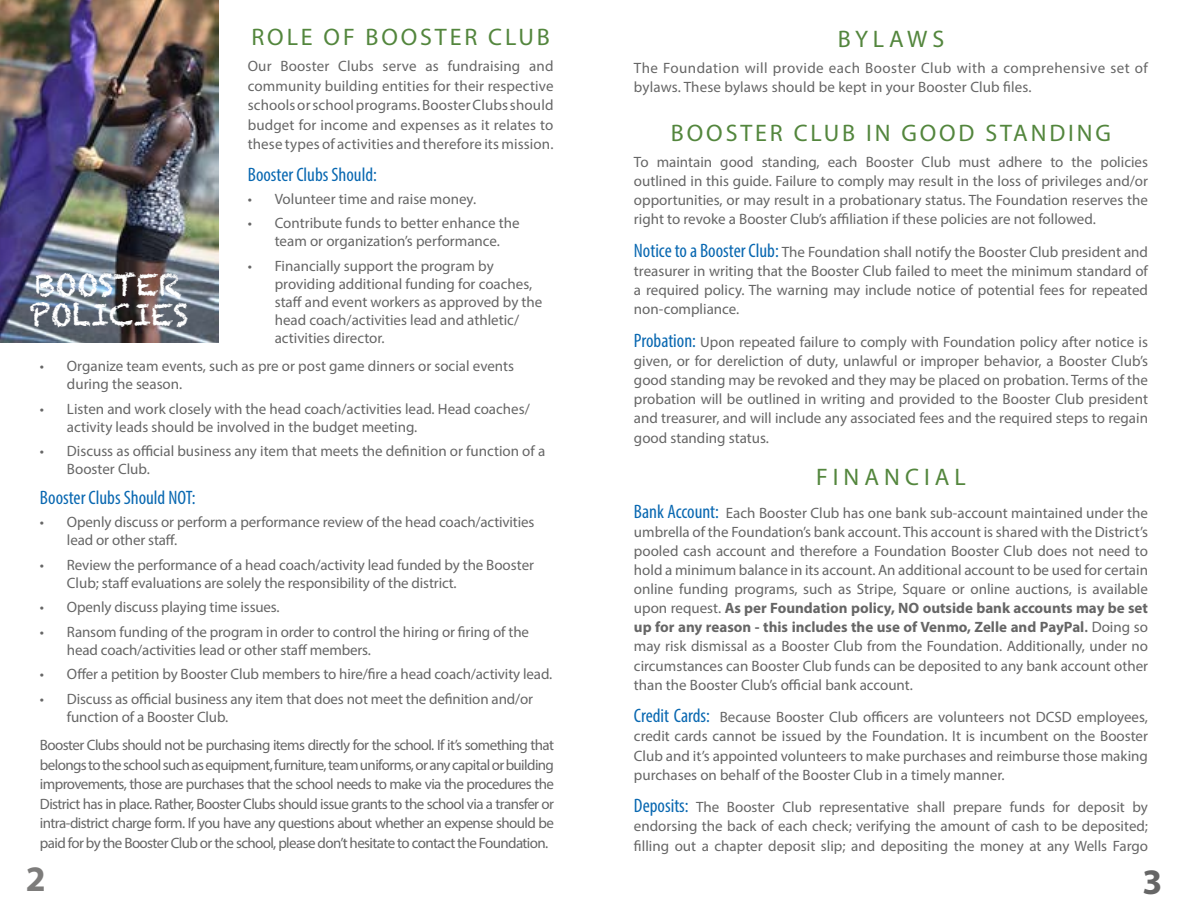
<style>
.page{position:relative;width:1188px;height:918px;background:#fff}
.page>*{position:absolute;margin:0;border:0;box-sizing:border-box;transform-origin:0 0}
.t1{font:700 36px "Myriad Pro";color:#7d7c7b}
.t2{font:700 36px "Myriad Pro";color:#666}
.t3{font:30px/30px "Chalkduster";color:#fff}
.t4{font:24px "Myriad Pro";letter-spacing:.12em;color:#53863d}
.t5{font:24px "Myriad Pro";letter-spacing:.21em;color:#53863d}
.t6{font:condensed 19.5px "Myriad Pro";color:#0968b1}
.t7{font:15px/19.2px "Myriad Pro";color:#666;text-align:justify}
.t8{font:15px/19.5px "Myriad Pro";letter-spacing:.025em;color:#666}
.s1{font-stretch:condensed;font-size:19.5px;color:#0968b1}
.s2{font-weight:700}
.s3{font-weight:600}
</style>
<div class="page">
<img style="left:0;top:0;width:218px;height:342px">
<h2 class="t3" style="left:29px;top:270px;width:161px">BOOSTER<br>POLICIES</h2>
<h3 class="t4" style="left:251px;top:22px;width:300px">ROLE OF BOOSTER CLUB</h3>
<p class="t7" style="left:248px;top:56px;width:307px">Our Booster Clubs serve as fundraising and community building entities for their respective schools or school programs. Booster Clubs should budget for income and expenses as it relates to these types of activities and therefore its mission.</p>
<h3 class="t6" style="left:248px;top:163px;width:131px">Booster Clubs Should:</h3>
<p class="t7" style="left:248px;top:189px;width:230px">• Volunteer time and raise money.</p>
<p class="t7" style="left:248px;top:214px;width:274px;line-height:18px;text-align:center">• Contribute funds to better enhance the team or organization’s performance.</p>
<p class="t7" style="left:275px;top:256px;width:269px;line-height:18px;text-align:left;text-indent:-27px">• Financially support the program by providing additional funding for coaches, staff and event workers as approved by the head coach/activities lead and athletic/ activities director.</p>
<p class="t7" style="left:67px;top:357px;width:449px;line-height:18px;text-indent:-27px">• Organize team events, such as pre or post game dinners or social events during the season.</p>
<p class="t7" style="left:67px;top:400px;width:464px;line-height:18px;text-indent:-27px">• Listen and work closely with the head coach/activities lead. Head coaches/ activity leads should be involved in the budget meeting.</p>
<p class="t7" style="left:67px;top:442px;width:480px;line-height:18px;text-indent:-27px">• Discuss as official business any item that meets the definition or function of a<br>Booster Club.</p>
<h3 class="t6" style="left:40px;top:486px;width:157px">Booster Clubs Should NOT:</h3>
<p class="t7" style="left:67px;top:513px;width:469px;line-height:18px;text-indent:-27px">• Openly discuss or perform a performance review of the head coach/activities lead or other staff.</p>
<p class="t7" style="left:67px;top:555px;width:469px;line-height:18px;text-indent:-27px">• Review the performance of a head coach/activity lead funded by the Booster<br>Club; staff evaluations are solely the responsibility of the district.</p>
<p class="t7" style="left:40px;top:597px;width:241px">• Openly discuss playing time issues.</p>
<p class="t7" style="left:67px;top:622px;width:464px;line-height:18px;text-indent:-27px">• Ransom funding of the program in order to control the hiring or firing of the head coach/activities lead or other staff members.</p>
<p class="t7" style="left:40px;top:664px;width:514px">• Offer a petition by Booster Club members to hire/fire a head coach/activity lead.</p>
<p class="t7" style="left:67px;top:689px;width:468px;line-height:18px;text-indent:-27px">• Discuss as official business any item that does not meet the definition and/or function of a Booster Club.</p>
<p class="t7" style="left:40px;top:735px;width:516px">Booster Clubs should not be purchasing items directly for the school. If it’s something that belongs to the school such as equipment, furniture, team uniforms, or any capital or building improvements, those are purchases that the school needs to make via the procedures the District has in place. Rather, Booster Clubs should issue grants to the school via a transfer or intra-district charge form. If you have any questions about whether an expense should be paid for by the Booster Club or the school, please don’t hesitate to contact the Foundation.</p>
<h1 class="t1" style="left:26px;top:856px;width:21px">2</h1>
<h3 class="t4" style="left:838px;top:24px;width:108px">BYLAWS</h3>
<p class="t8" style="left:634px;top:58px;width:516px">The Foundation will provide each Booster Club with a comprehensive set of bylaws. These bylaws should be kept in your Booster Club files.</p>
<h3 class="t4" style="left:671px;top:118px;width:442px">BOOSTER CLUB IN GOOD STANDING</h3>
<p class="t7" style="left:634px;top:152px;width:516px">To maintain good standing, each Booster Club must adhere to the policies outlined in this guide. Failure to comply may result in the loss of privileges and/or opportunities, or may result in a probationary status. The Foundation reserves the right to revoke a Booster Club’s affiliation if these policies are not followed.</p>
<p class="t7" style="left:634px;top:242px;width:516px"><span class="s1">Notice to a Booster Club:</span> The Foundation shall notify the Booster Club president and treasurer in writing that the Booster Club failed to meet the minimum standard of a required policy. The warning may include notice of potential fees for repeated non-compliance.</p>
<p class="t7" style="left:634px;top:332px;width:516px"><span class="s1">Probation:</span> Upon repeated failure to comply with Foundation policy after notice is given, or for dereliction of duty, unlawful or improper behavior, a Booster Club’s good standing may be revoked and they may be placed on probation. Terms of the probation will be outlined in writing and provided to the Booster Club president and treasurer, and will include any associated fees and the required steps to regain good standing status.</p>
<h3 class="t5" style="left:816px;top:462px;width:151px">FINANCIAL</h3>
<p class="t7" style="left:634px;top:503px;width:516px"><span class="s1">Bank Account:</span> Each Booster Club has one bank sub-account maintained under the umbrella of the Foundation’s bank account. This account is shared with the District’s pooled cash account and therefore a Foundation Booster Club does not need to hold a minimum balance in its account. An additional account to be used for certain online funding programs, such as Stripe, Square or online auctions, is available upon request. <span class="s2">As per Foundation policy, NO outside bank accounts may be set up for any reason - this includes the use of Venmo, Zelle and PayPal</span><span class="s3">.</span> Doing so may risk dismissal as a Booster Club from the Foundation. Additionally, under no circumstances can Booster Club funds can be deposited to any bank account other than the Booster Club’s official bank account.</p>
<p class="t7" style="left:634px;top:707px;width:516px"><span class="s1">Credit Cards:</span> Because Booster Club officers are volunteers not DCSD employees, credit cards cannot be issued by the Foundation. It is incumbent on the Booster Club and it’s appointed volunteers to make purchases and reimburse those making purchases on behalf of the Booster Club in a timely manner.</p>
<p class="t7" style="left:634px;top:797px;width:516px"><span class="s1">Deposits:</span> The Booster Club representative shall prepare funds for deposit by endorsing the back of each check; verifying the amount of cash to be deposited; filling out a chapter deposit slip; and depositing the money at any Wells Fargo</p>
<h1 class="t2" style="left:1143px;top:858px;width:21px">3</h1>
</div>
